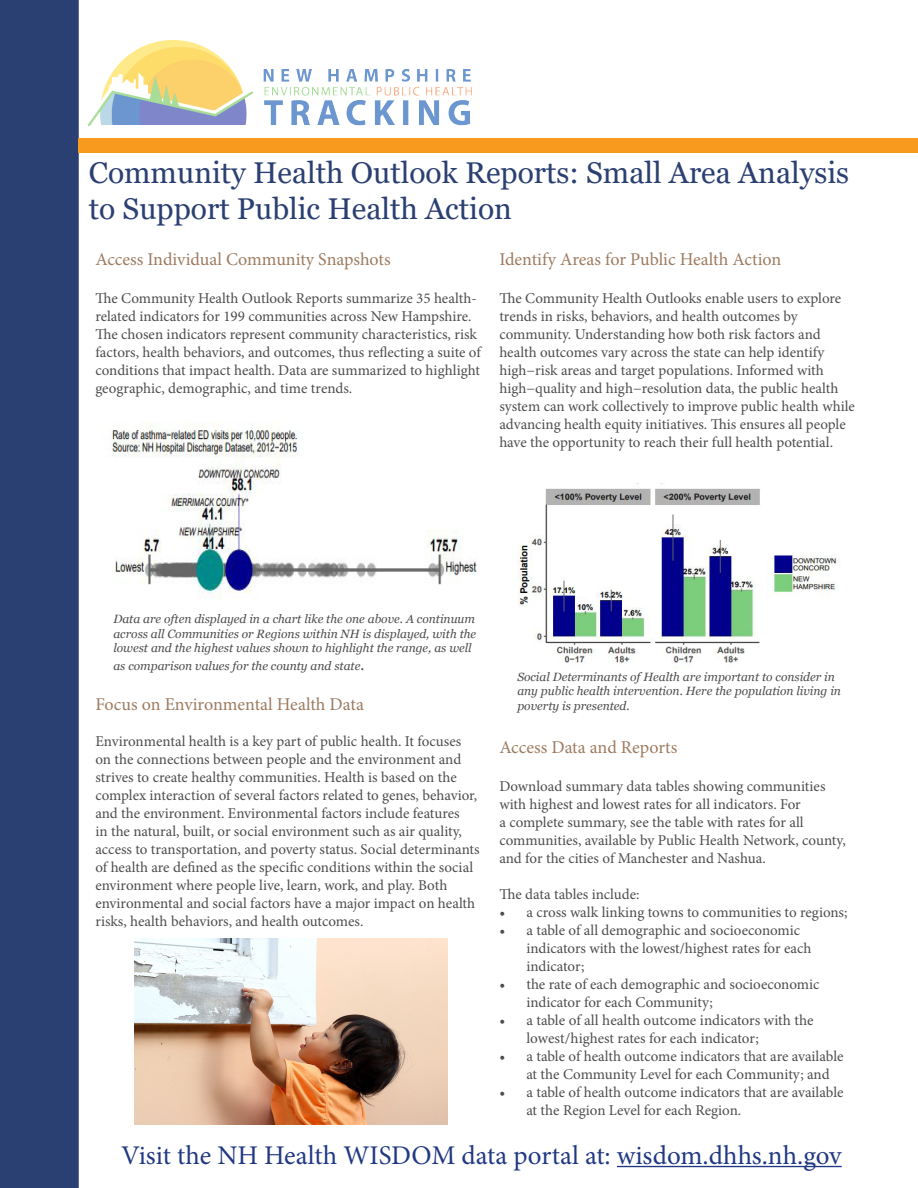
<style>
.page{position:relative;width:918px;height:1188px;background:#fff}
.page>*{position:absolute;margin:0;border:0;box-sizing:border-box;transform-origin:0 0}
.t1{font:30px/36px "Georgia";color:#2b4072}
.t2{font:27px "Minion Pro";color:#213983}
.t3{font:18px "Minion Pro";color:#9d7b60}
.t4{font:15px/18px "Minion Pro";color:#4d4d4d}
.t5{font:15px/18px "Minion Variable Concept";color:#4d4d4d}
.t6{font:italic 12px/14.4px "Georgia";color:#4d4d4d;text-align:justify}
.s1{font-size:15px}
.s2{font-family:"Minion Pro"}
</style>
<div class="page">
<div style="left:1px;top:1px;width:77px;height:1186px;background:#2b4072"></div>
<div style="left:0;top:0;width:79px;height:1188px;border:2px solid #2b4072"></div>
<div style="left:78px;top:138px;width:840px;height:15px;background:#f89a1d"></div>
<img style="left:89px;top:40px;width:383px;height:86px">
<img style="left:111px;top:422px;width:366px;height:176px">
<img style="left:517px;top:488px;width:322px;height:181px">
<img style="left:134px;top:939px;width:313px;height:185px">
<hr style="left:617px;top:1166px;width:225px;height:1px;background:#213983">
<p class="t1" style="left:89px;top:155px;width:762px">Community Health Outlook Reports: Small Area Analysis to Support Public Health Action</p>
<p class="t3" style="left:95px;top:247px;width:297px">Access Individual Community Snapshots</p>
<p class="t4" style="left:95px;top:289px;width:387px">The Community Health Outlook Reports summarize 35 health&shy;related indicators for 199 communities across New Hampshire.<br>The chosen indicators represent community characteristics, risk factors, health behaviors, and outcomes, thus reflecting a suite of conditions that impact health. Data are summarized to highlight geographic, demographic, and time trends.</p>
<p class="t3" style="left:499px;top:247px;width:284px">Identify Areas for Public Health Action</p>
<p class="t4" style="left:499px;top:289px;width:357px">The Community Health Outlooks enable users to explore trends in risks, behaviors, and health outcomes by community. Understanding how both risk factors and health outcomes vary across the state can help identify high−risk areas and target populations. Informed with high−quality and high−resolution data, the public health system can work collectively to improve public health while advancing health equity initiatives. This ensures all people have the opportunity to reach their full health potential.</p>
<p class="t6" style="left:113px;top:612px;width:364px">Data are often displayed in a chart like the one above. A continuum across all Communities or Regions within NH is displayed, with the lowest and the highest values shown to highlight the range, as well</p>
<p class="t6" style="left:113px;top:659px;width:253px">as comparison values for the county and state<span class="s1">.</span></p>
<p class="t3" style="left:95px;top:692px;width:270px">Focus on Environmental Health Data</p>
<p class="t4" style="left:95px;top:732px;width:386px">Environmental health is a key part of public health. It focuses on the connections between people and the environment and strives to create healthy communities. Health is based on the complex interaction of several factors related to genes, behavior, and the environment. Environmental factors include features<br>in the natural, built, or social environment such as air quality, access to transportation, and poverty status. Social determinants of health are defined as the specific conditions within the social environment where people live, learn, work, and play. Both environmental and social factors have a major impact on health risks, health behaviors, and health outcomes.</p>
<p class="t6" style="left:517px;top:670px;width:325px;text-align:left">Social Determinants of Health are important to consider in any public health intervention. Here the population living in poverty is presented.</p>
<p class="t3" style="left:499px;top:735px;width:180px">Access Data and Reports</p>
<p class="t4" style="left:499px;top:777px;width:348px">Download summary data tables showing communities with highest and lowest rates for all indicators. For<br>a complete summary, see the table with rates for all communities, available by Public Health Network, county, and for the cities of Manchester and Nashua.</p>
<p class="t4" style="left:499px;top:885px;width:142px">The data tables include:</p>
<p class="t4" style="left:499px;top:903px;width:350px">• a cross walk linking towns to communities to regions;</p>
<p class="t4" style="left:526px;top:921px;width:287px;text-indent:-27px">• a table of all demographic and socioeconomic indicators with the lowest/highest rates for each indicator;</p>
<p class="t4" style="left:526px;top:975px;width:295px;text-indent:-27px">• the rate of each demographic and socioeconomic indicator for each Community;</p>
<p class="t5" style="left:526px;top:1011px;width:289px;text-indent:-27px"><span class="s2">• a tabl</span>e of all health outcome indicators with the lowest/h<span class="s2">ighest rates for each indicator;</span></p>
<p class="t4" style="left:526px;top:1047px;width:319px;text-indent:-27px">• a table of health outcome indicators that are available at the Community Level for each Community; and</p>
<p class="t4" style="left:526px;top:1083px;width:319px;text-indent:-27px">• a table of health outcome indicators that are available at the Region Level for each Region.</p>
<p class="t2" style="left:121px;top:1137px;width:722px">Visit the NH Health WISDOM data portal at: wisdom.dhhs.nh.gov</p>
</div>
